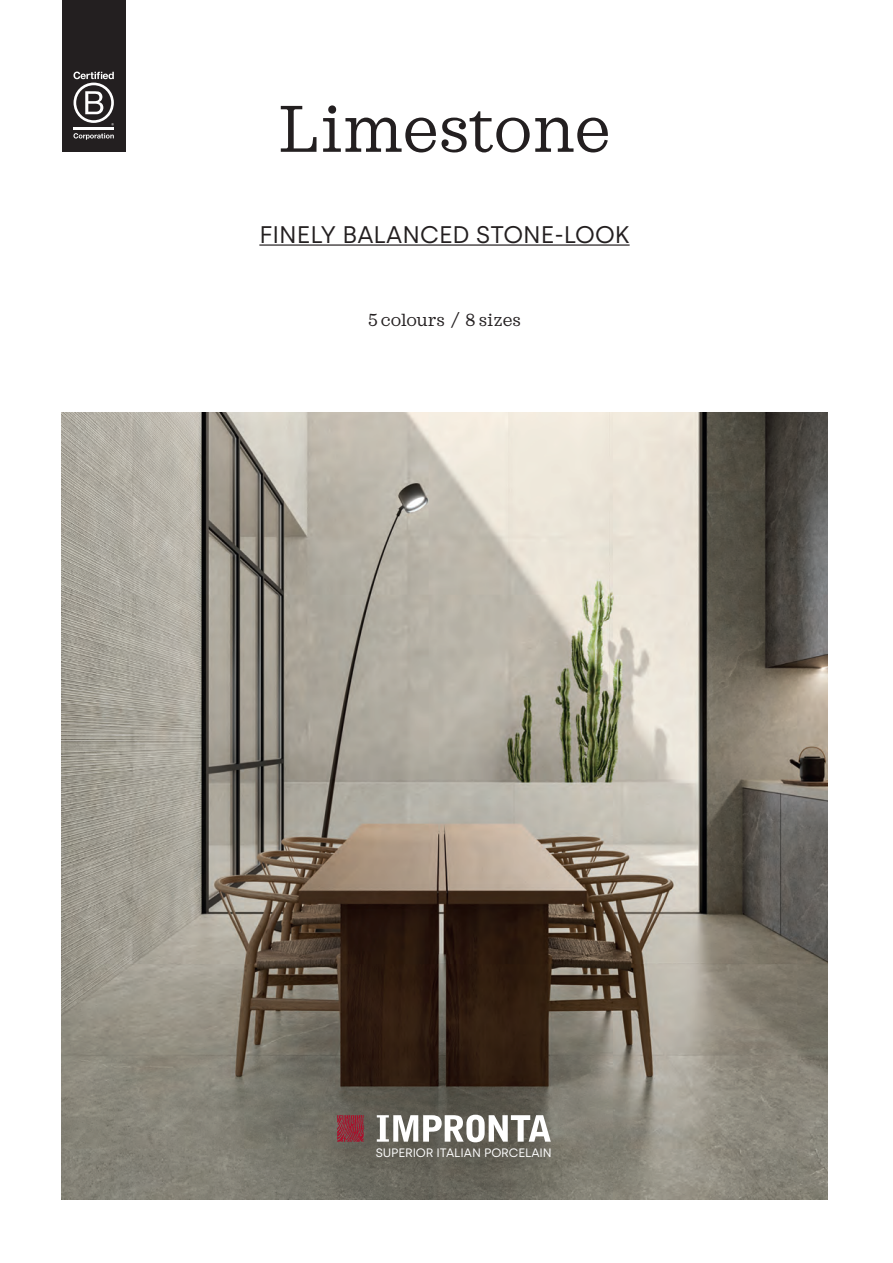
<style>
.page{position:relative;width:893px;height:1263px;background:#fff}
.page>*{position:absolute;margin:0;border:0;box-sizing:border-box;transform-origin:0 0}
.t1{font:67.5px "Sagona";color:#231f20}
.t2{font:24px "Silka";color:#231f20}
.t3{font:18px "Sagona";color:#231f20}
.t4{font:12.15px "Silka";letter-spacing:-.01em;color:#fff}
</style>
<div class="page">
<img style="left:62px;top:412px;width:765px;height:787px">
<hr style="left:259px;top:244px;width:371px;height:2px;background:#231f20">
<div style="left:62px;top:0;width:64px;height:151px;background:#231f20"></div>
<hr style="left:74px;top:127px;width:40px;height:3px;background:#fff">
<svg style="left:73px;top:72px;width:41px;height:54px"></svg>
<svg style="left:73px;top:133px;width:41px;height:7px"></svg>
<svg style="left:337px;top:1115px;width:27px;height:27px"></svg>
<svg style="left:377px;top:1115px;width:174px;height:27px"></svg>
<p class="t1" style="left:278px;top:89px;width:334px">Limestone</p>
<p class="t2" style="left:259px;top:220px;width:372px">FINELY BALANCED STONE-LOOK</p>
<p class="t3" style="left:368px;top:309px;width:154px">5 colours / 8 sizes</p>
<p class="t4" style="left:376px;top:1145px;width:177px">SUPERIOR ITALIAN PORCELAIN</p>
</div>
